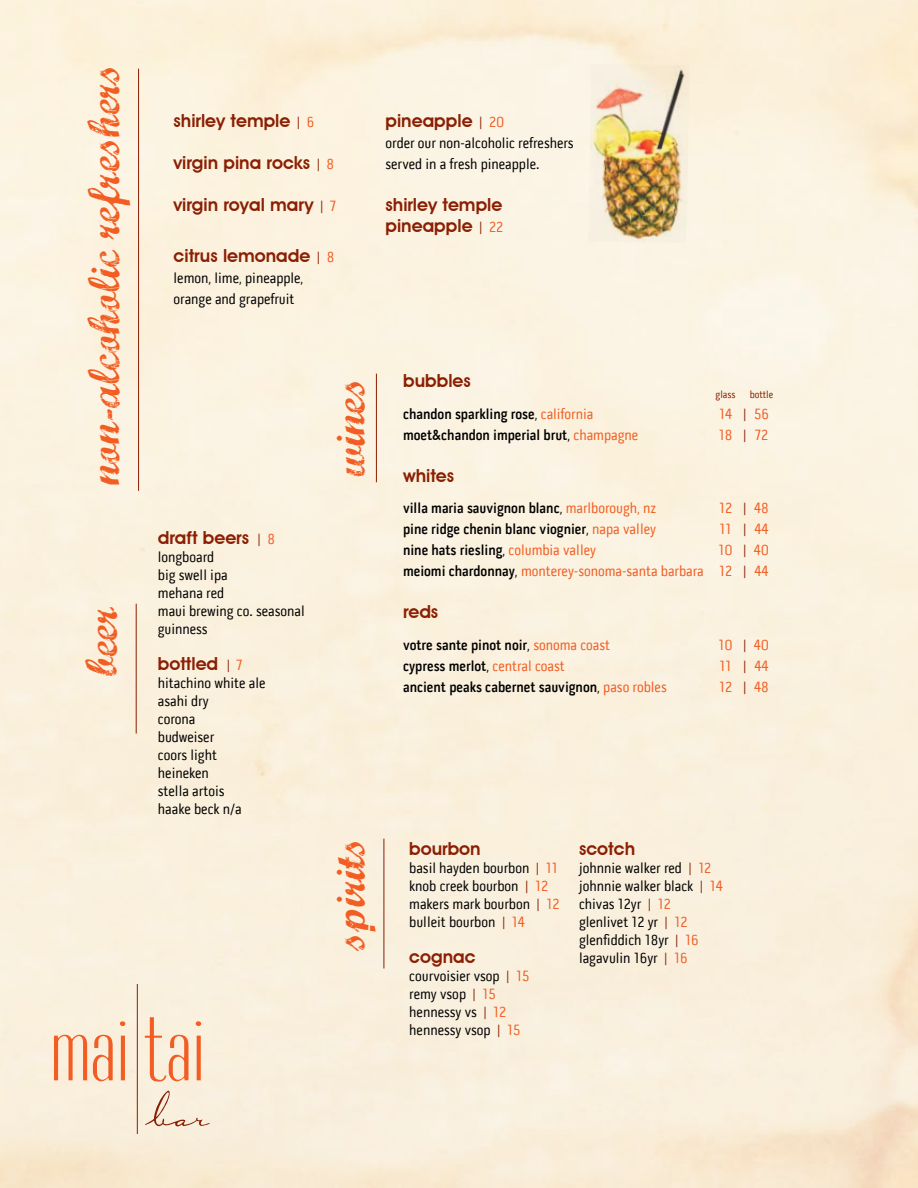
<style>
.page{position:relative;width:918px;height:1188px;background:#fff}
.page>*{position:absolute;margin:0;border:0;box-sizing:border-box;transform-origin:0 0}
.t1{font:45px "Marcelle Script";letter-spacing:-.01em;color:#f15d22}
.t2{font:600 18px/21px "Avant Garde IT Cby BT";color:#8a1f03}
.t3{font:15px/18px "Pill Gothic 300 mg";color:#000}
.t4{font:600 15px "Pill Gothic 300 mg";color:#000}
.t5{font:15px/21px "Pill Gothic 300 mg";color:#f15d22;text-align:right}
.t6{font:10.5px "Pill Gothic 300 mg";color:#8a1f03}
.s1{font-family:"Pill Gothic 300 mg";font-weight:400;font-size:15px}
.s2{font-family:"Pill Gothic 300 mg";font-weight:400;font-size:15px;color:#f15d22}
.s3{font-weight:400}
.s4{font-weight:400;color:#f15d22}
.s5{color:#8a1f03}
.s6{font-weight:600;color:#000}
.s7{color:#000}
.s8{color:#f15d22}
</style>
<div class="page">
<img style="left:0;top:0;width:918px;height:1188px">
<svg style="left:54px;top:1035px;width:33px;height:45px"></svg>
<svg style="left:93px;top:1035px;width:20px;height:46px"></svg>
<svg style="left:120px;top:1021px;width:5px;height:59px"></svg>
<svg style="left:145px;top:1017px;width:43px;height:65px;background:#f7ccb0"></svg>
<svg style="left:196px;top:1021px;width:5px;height:59px"></svg>
<svg style="left:144px;top:1090px;width:66px;height:37px;background:#efdcc9"></svg>
<hr style="left:137px;top:984px;width:1px;height:150px;background:#8a1f03">
<hr style="left:376px;top:374px;width:1px;height:108px;background:#8a1f03">
<hr style="left:384px;top:839px;width:1px;height:130px;background:#8a1f03">
<hr style="left:136px;top:604px;width:1px;height:130px;background:#8a1f03">
<hr style="left:138px;top:69px;width:1px;height:422px;background:#8a1f03">
<img style="left:588px;top:64px;width:102px;height:179px">
<h1 class="t1" style="left:72px;top:485px;width:423px;rotate:-90deg">non-alcoholic refreshers</h1>
<h1 class="t1" style="left:70px;top:677px;width:71px;rotate:-90deg">beer</h1>
<p class="t2" style="left:174px;top:110px;width:142px">shirley temple <span class="s1">|</span> <span class="s2">6</span></p>
<p class="t2" style="left:174px;top:152px;width:162px">virgin pina rocks <span class="s1">|</span> <span class="s2">8</span></p>
<p class="t2" style="left:174px;top:194px;width:164px">virgin royal mary <span class="s1">|</span> <span class="s2">7</span></p>
<p class="t2" style="left:174px;top:245px;width:162px">citrus lemonade <span class="s1">|</span> <span class="s2">8</span></p>
<p class="t3" style="left:174px;top:268px;width:131px;line-height:21px">lemon, lime, pineapple, orange and grapefruit</p>
<p class="t2" style="left:386px;top:110px;width:120px">pineapple <span class="s1">|</span> <span class="s2">20</span></p>
<p class="t3" style="left:386px;top:133px;width:190px;line-height:21px">order our non-alcoholic refreshers served in a fresh pineapple.</p>
<p class="t2" style="left:386px;top:194px;width:119px">shirley temple pineapple <span class="s1">|</span> <span class="s2">22</span></p>
<p class="t2" style="left:158px;top:527px;width:119px">draft beers <span class="s1">|</span> <span class="s2">8</span></p>
<p class="t3" style="left:158px;top:548px;width:148px">longboard<br>big swell ipa<br>mehana red<br>maui brewing co. seasonal guinness</p>
<p class="t2" style="left:158px;top:653px;width:86px">bottled <span class="s1">|</span> <span class="s2">7</span></p>
<p class="t3" style="left:158px;top:674px;width:109px">hitachino white ale asahi dry<br>corona<br>budweiser<br>coors light heineken<br>stella artois<br>haake beck n/a</p>
<h1 class="t1" style="left:318px;top:477px;width:100px;rotate:-90deg">wines</h1>
<p class="t2" style="left:403px;top:370px;width:69px">bubbles</p>
<p class="t6" style="left:716px;top:388px;width:21px">glass</p>
<p class="t6" style="left:750px;top:388px;width:25px">bottle</p>
<p class="t4" style="left:403px;top:405px;width:192px">chandon sparkling rose<span class="s3">,</span> <span class="s4">california</span></p>
<p class="t5" style="left:719px;top:403px;width:51px">14 <span class="s5">|</span> 56</p>
<p class="t4" style="left:403px;top:426px;width:237px">moet&amp;chandon imperial brut<span class="s3">,</span> <span class="s4">champagne</span></p>
<p class="t5" style="left:719px;top:424px;width:51px">18 <span class="s5">|</span> 72</p>
<p class="t2" style="left:403px;top:465px;width:53px">whites</p>
<p class="t4" style="left:403px;top:499px;width:255px">villa maria sauvignon blanc<span class="s3">,</span> <span class="s4">marlborough, nz</span></p>
<p class="t5" style="left:719px;top:498px;width:51px">12 <span class="s5">|</span> 48</p>
<p class="t4" style="left:403px;top:520px;width:254px">pine ridge chenin blanc viognier<span class="s3">,</span> <span class="s4">napa valley</span></p>
<p class="t5" style="left:720px;top:519px;width:51px">11 <span class="s5">|</span> 44</p>
<p class="t4" style="left:403px;top:541px;width:195px">nine hats riesling<span class="s3">,</span> <span class="s4">columbia valley</span></p>
<p class="t5" style="left:403px;top:540px;width:368px">10 <span class="s5">|</span> 40<br><span class="s6">meiomi chardonnay</span><span class="s7">,</span> monterey-sonoma-santa barbara 12 <span class="s5">|</span> 44</p>
<p class="t2" style="left:403px;top:601px;width:37px">reds</p>
<p class="t4" style="left:403px;top:636px;width:208px">votre sante pinot noir<span class="s3">,</span> <span class="s4">sonoma coast</span></p>
<p class="t5" style="left:718px;top:634px;width:52px">10 <span class="s5">|</span> 40</p>
<p class="t4" style="left:403px;top:657px;width:163px">cypress merlot<span class="s3">,</span> <span class="s4">central coast</span></p>
<p class="t5" style="left:720px;top:655px;width:51px">11 <span class="s5">|</span> 44</p>
<p class="t4" style="left:403px;top:678px;width:265px">ancient peaks cabernet sauvignon<span class="s3">,</span> <span class="s4">paso robles</span></p>
<p class="t5" style="left:719px;top:676px;width:51px">12 <span class="s5">|</span> 48</p>
<h1 class="t1" style="left:318px;top:951px;width:115px;rotate:-90deg">spirits</h1>
<p class="t2" style="left:409px;top:838px;width:73px">bourbon</p>
<p class="t3" style="left:409px;top:859px;width:152px">basil hayden bourbon <span class="s5">|</span> <span class="s8">11 </span>knob creek bourbon <span class="s5">|</span> <span class="s8">12 </span>makers mark bourbon <span class="s5">|</span> <span class="s8">12 </span>bulleit bourbon <span class="s5">|</span> <span class="s8">14</span></p>
<p class="t2" style="left:579px;top:838px;width:58px">scotch</p>
<p class="t3" style="left:579px;top:859px;width:145px">johnnie walker red <span class="s5">|</span> <span class="s8">12 </span>johnnie walker black <span class="s5">|</span> <span class="s8">14 </span>chivas 12yr <span class="s5">|</span> <span class="s8">12 </span>glenlivet 12 yr <span class="s5">|</span> <span class="s8">12 </span>glenfiddich 18yr <span class="s5">|</span> <span class="s8">16</span></p>
<p class="t2" style="left:409px;top:946px;width:68px">cognac</p>
<p class="t3" style="left:579px;top:949px;width:110px">lagavulin 16yr <span class="s5">|</span> <span class="s8">16</span></p>
<p class="t3" style="left:409px;top:967px;width:122px">courvoisier vsop <span class="s5">|</span> <span class="s8">15 </span>remy vsop <span class="s5">|</span> <span class="s8">15 </span>hennessy vs <span class="s5">|</span> <span class="s8">12 </span>hennessy vsop <span class="s5">|</span> <span class="s8">15</span></p>
</div>
